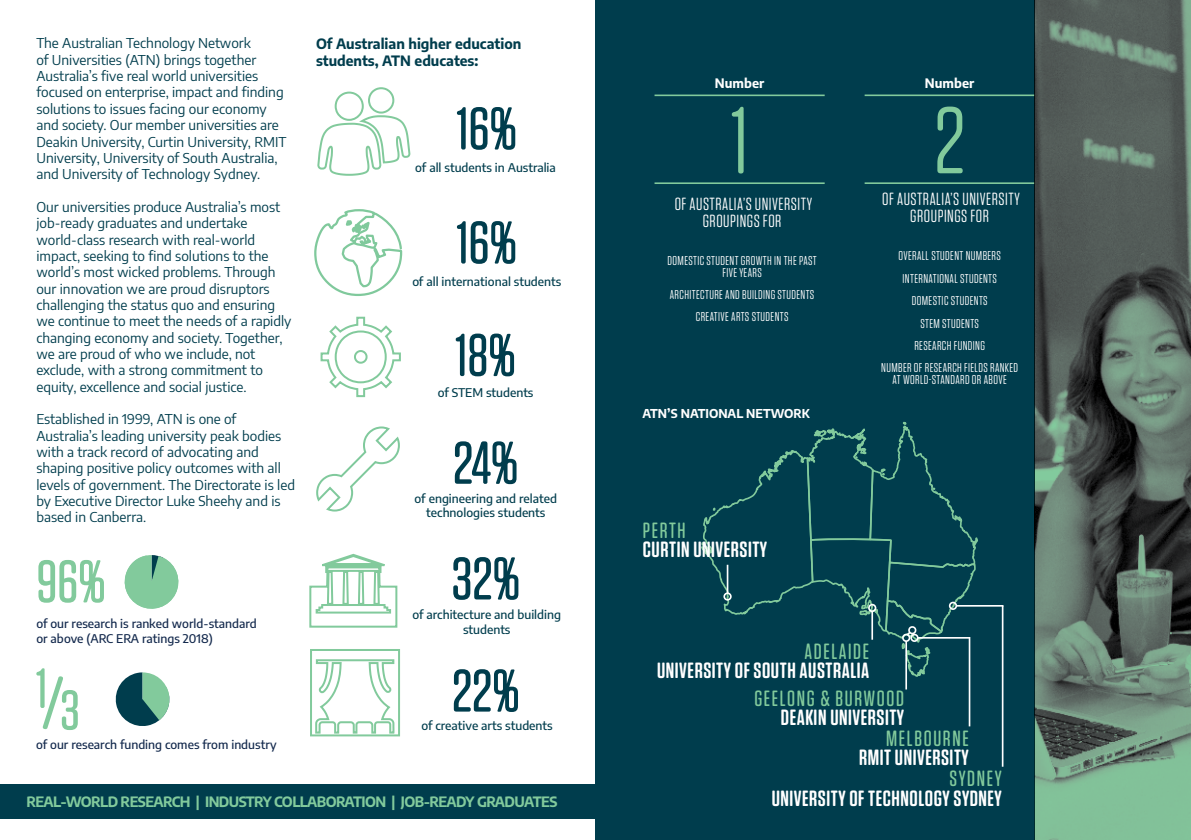
<style>
.page{position:relative;width:1191px;height:840px;background:#fff}
.page>*{position:absolute;margin:0;border:0;box-sizing:border-box;transform-origin:0 0}
.t1{font:94.4px "Tungsten Rounded";color:#82ca9c}
.t2{font:500 60px/113.2px "Tungsten Rounded";color:#003d4d;text-align:justify}
.t3{font:500 60px "Tungsten Rounded";color:#82ca9c}
.t4{font:500 56.2px "Tungsten Rounded";color:#82ca9c}
.t5{font:600 22px "Tungsten Rounded";letter-spacing:.025em;color:#fff}
.t6{font:500 22px "Tungsten Rounded";letter-spacing:.075em;color:#82ca9c}
.t7{font:17.6px/17.6px "Tungsten Rounded";letter-spacing:.03em;color:#fff;text-align:center}
.t8{font:700 14px "Encode Sans";letter-spacing:-.04em;color:#82ca9c}
.t9{font:700 14px/16.8px "Encode Sans";color:#003d4d}
.t10{font:13.6px/16.4px "Encode Sans";color:#003d4d}
.t11{font:12.8px/22.4px "Tungsten Rounded";letter-spacing:.03em;color:#fff;text-align:center}
.t12{font:700 12.8px "Encode Sans";color:#fff}
.t13{font:500 12px/14.4px "Encode Sans";color:#003d4d;text-align:center}
.t14{font:500 12px/14.4px "Encode Sans";color:#12284c}
.t15{font:700 12px "Encode Sans";color:#fff}
</style>
<div class="page">
<div style="left:595px;top:0;width:439px;height:839px;background:#003d4d"></div>
<svg style="left:320px;top:316px;width:81px;height:82px"></svg>
<svg style="left:316px;top:426px;width:84px;height:86px"></svg>
<svg style="left:309px;top:553px;width:89px;height:75px"></svg>
<svg style="left:310px;top:649px;width:90px;height:88px"></svg>
<svg style="left:317px;top:87px;width:94px;height:89px"></svg>
<svg style="left:314px;top:209px;width:89px;height:87px"></svg>
<hr style="left:654px;top:94px;width:170px;height:2px;background:#82ca9c">
<hr style="left:654px;top:182px;width:170px;height:2px;background:#82ca9c">
<hr style="left:864px;top:94px;width:170px;height:2px;background:#82ca9c">
<hr style="left:864px;top:182px;width:170px;height:2px;background:#82ca9c">
<hr style="left:956px;top:604px;width:47px;height:2px;background:#fff">
<hr style="left:968px;top:636px;width:2px;height:90px;background:#fff">
<hr style="left:905px;top:640px;width:2px;height:49px;background:#fff">
<hr style="left:1001px;top:605px;width:2px;height:161px;background:#fff">
<div style="left:0;top:783px;width:607px;height:35px;background:#003d4d"></div>
<img style="left:1034px;top:0;width:157px;height:839px">
<svg style="left:115px;top:672px;width:55px;height:54px"></svg>
<svg style="left:124px;top:555px;width:55px;height:54px"></svg>
<svg style="left:701px;top:421px;width:278px;height:264px"></svg>
<p class="t10" style="left:36px;top:35px;width:252px">The Australian Technology Network<br>of Universities (ATN) brings together Australia’s five real world universities focused on enterprise, impact and finding solutions to issues facing our economy and society. Our member universities are Deakin University, Curtin University, RMIT University, University of South Australia, and University of Technology Sydney.</p>
<p class="t10" style="left:36px;top:198px;width:256px">Our universities produce Australia’s most job-ready graduates and undertake world-class research with real-world impact, seeking to find solutions to the world’s most wicked problems. Through our innovation we are proud disruptors challenging the status quo and ensuring we continue to meet the needs of a rapidly changing economy and society. Together, we are proud of who we include, not exclude, with a strong commitment to equity, excellence and social justice.</p>
<p class="t10" style="left:36px;top:410px;width:260px">Established in 1999, ATN is one of Australia’s leading university peak bodies with a track record of advocating and shaping positive policy outcomes with all levels of government. The Directorate is led by Executive Director Luke Sheehy and is based in Canberra.</p>
<h2 class="t3" style="left:36px;top:549px;width:71px">96%</h2>
<p class="t14" style="left:36px;top:615px;width:222px">of our research is ranked world-standard or above (ARC ERA ratings 2018)</p>
<h3 class="t4" style="left:36px;top:658px;width:13px">1</h3>
<h3 class="t4" style="left:60px;top:680px;width:21px">3</h3>
<p class="t14" style="left:36px;top:736px;width:242px">of our research funding comes from industry</p>
<p class="t9" style="left:316px;top:35px;width:207px">Of Australian higher education students, ATN educates:</p>
<h2 class="t2" style="left:455px;top:72px;width:63px">16% 16% 18%</h2>
<p class="t13" style="left:415px;top:160px;width:142px">of all students in Australia</p>
<p class="t13" style="left:412px;top:274px;width:150px">of all international students</p>
<p class="t13" style="left:438px;top:384px;width:97px">of STEM students</p>
<h2 class="t2" style="left:453px;top:406px;width:67px">24%</h2>
<p class="t13" style="left:414px;top:490px;width:144px">of engineering and related technologies students</p>
<h2 class="t2" style="left:451px;top:522px;width:70px">32%</h2>
<p class="t13" style="left:412px;top:606px;width:150px">of architecture and building students</p>
<h2 class="t2" style="left:452px;top:634px;width:69px">22%</h2>
<p class="t13" style="left:421px;top:717px;width:133px">of creative arts students</p>
<p class="t8" style="left:26px;top:790px;width:532px">REAL-WORLD RESEARCH | INDUSTRY COLLABORATION | JOB-READY GRADUATES</p>
<p class="t12" style="left:715px;top:74px;width:51px">Number</p>
<h1 class="t1" style="left:730px;top:91px;width:20px">1</h1>
<p class="t7" style="left:674px;top:195px;width:139px">OF AUSTRALIA’S UNIVERSITY<br>GROUPINGS FOR</p>
<p class="t11" style="left:667px;top:255px;width:151px;line-height:11.2px">DOMESTIC STUDENT GROWTH IN THE PAST<br>FIVE YEARS</p>
<p class="t11" style="left:670px;top:283px;width:146px">ARCHITECTURE AND BUILDING STUDENTS<br>CREATIVE ARTS STUDENTS</p>
<p class="t15" style="left:642px;top:404px;width:169px">ATN’S NATIONAL NETWORK</p>
<p class="t12" style="left:925px;top:73px;width:51px">Number</p>
<h1 class="t1" style="left:933px;top:91px;width:33px">2</h1>
<p class="t7" style="left:882px;top:190px;width:139px">OF AUSTRALIA’S UNIVERSITY<br>GROUPINGS FOR</p>
<p class="t11" style="left:881px;top:245px;width:138px">OVERALL STUDENT NUMBERS<br>INTERNATIONAL STUDENTS<br>DOMESTIC STUDENTS<br>STEM STUDENTS<br>RESEARCH FUNDING<br>NUMBER OF RESEARCH FIELDS RANKED</p>
<p class="t11" style="left:892px;top:368px;width:116px">AT WORLD-STANDARD OR ABOVE</p>
<h3 class="t6" style="left:643px;top:518px;width:44px">PERTH</h3>
<h3 class="t5" style="left:643px;top:537px;width:126px">CURTIN UNIVERSITY</h3>
<h3 class="t6" style="left:804px;top:639px;width:66px">ADELAIDE</h3>
<h3 class="t5" style="left:657px;top:658px;width:213px">UNIVERSITY OF SOUTH AUSTRALIA</h3>
<h3 class="t6" style="left:754px;top:686px;width:151px">GEELONG &amp; BURWOOD</h3>
<h3 class="t5" style="left:781px;top:705px;width:125px">DEAKIN UNIVERSITY</h3>
<h3 class="t6" style="left:886px;top:726px;width:84px">MELBOURNE</h3>
<h3 class="t5" style="left:859px;top:745px;width:111px">RMIT UNIVERSITY</h3>
<h3 class="t6" style="left:949px;top:766px;width:54px">SYDNEY</h3>
<h3 class="t5" style="left:772px;top:785px;width:231px">UNIVERSITY OF TECHNOLOGY SYDNEY</h3>
</div>
